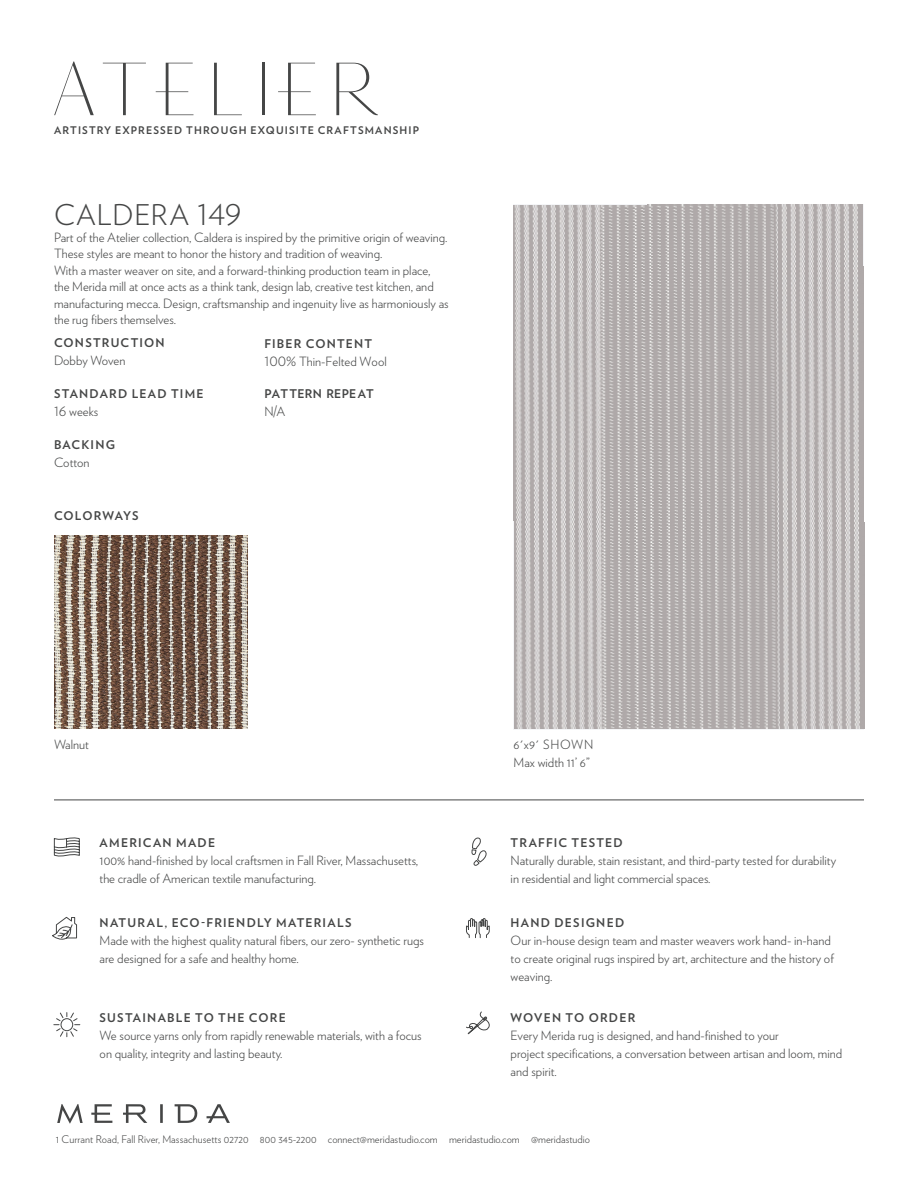
<style>
.page{position:relative;width:918px;height:1188px;background:#fff}
.page>*{position:absolute;margin:0;border:0;box-sizing:border-box;transform-origin:0 0}
.t1{font:300 28.5px "Verlag";letter-spacing:.03em;color:#454646}
.t2{font:300 12.75px/16.5px "Verlag";color:#454646}
.t3{font:700 12px "Verlag";letter-spacing:.1em;color:#454646}
.t4{font:700 12px "Verlag";letter-spacing:.025em;color:#454646}
.t5{font:700 12px "Verlag";letter-spacing:.075em;color:#454646}
.t6{font:300 10.5px "Verlag";color:#454646}
.t7{font:700 10.5px "Verlag";letter-spacing:.11em;color:#454646}
</style>
<div class="page">
<hr style="left:54px;top:800px;width:810px;height:1px;background:#454646">
<svg style="left:123px;top:1104px;width:24px;height:19px"></svg>
<svg style="left:57px;top:1104px;width:26px;height:20px"></svg>
<svg style="left:175px;top:1104px;width:22px;height:19px"></svg>
<svg style="left:91px;top:1104px;width:21px;height:19px"></svg>
<svg style="left:207px;top:1104px;width:23px;height:19px"></svg>
<hr style="left:160px;top:1104px;width:3px;height:19px;background:#454646">
<svg style="left:54px;top:837px;width:26px;height:20px"></svg>
<svg style="left:52px;top:917px;width:25px;height:23px"></svg>
<svg style="left:53px;top:1012px;width:27px;height:25px"></svg>
<svg style="left:471px;top:838px;width:16px;height:28px"></svg>
<svg style="left:466px;top:918px;width:24px;height:20px"></svg>
<svg style="left:466px;top:1012px;width:24px;height:22px"></svg>
<svg style="left:54px;top:62px;width:40px;height:53px"></svg>
<svg style="left:103px;top:63px;width:43px;height:52px"></svg>
<svg style="left:156px;top:63px;width:38px;height:52px"></svg>
<svg style="left:214px;top:63px;width:28px;height:52px"></svg>
<hr style="left:262px;top:63px;width:3px;height:52px;background:#454646">
<svg style="left:278px;top:63px;width:38px;height:52px"></svg>
<svg style="left:336px;top:63px;width:42px;height:52px"></svg>
<img style="left:54px;top:536px;width:193px;height:193px">
<img style="left:513px;top:204px;width:351px;height:525px">
<p class="t7" style="left:54px;top:122px;width:367px">ARTISTRY EXPRESSED THROUGH EXQUISITE CRAFTSMANSHIP</p>
<p class="t1" style="left:54px;top:194px;width:189px">CALDERA 149</p>
<p class="t2" style="left:54px;top:228px;width:395px">Part of the Atelier collection, Caldera is inspired by the primitive origin of weaving.<br>These styles are meant to honor the history and tradition of weaving.</p>
<p class="t2" style="left:54px;top:261px;width:396px">With a master weaver on site, and a forward-thinking production team in place, the Merida mill at once acts as a think tank, design lab, creative test kitchen, and manufacturing mecca. Design, craftsmanship and ingenuity live as harmoniously as the rug fibers themselves.</p>
<p class="t3" style="left:54px;top:334px;width:112px">CONSTRUCTION</p>
<p class="t2" style="left:54px;top:352px;width:73px">Dobby Woven</p>
<p class="t3" style="left:54px;top:385px;width:151px">STANDARD LEAD TIME</p>
<p class="t2" style="left:54px;top:403px;width:46px">16 weeks</p>
<p class="t3" style="left:54px;top:436px;width:62px">BACKING</p>
<p class="t2" style="left:54px;top:454px;width:37px">Cotton</p>
<p class="t5" style="left:54px;top:506px;width:86px">COLORWAYS</p>
<p class="t3" style="left:264px;top:334px;width:109px">FIBER CONTENT</p>
<p class="t2" style="left:264px;top:352px;width:124px">100% Thin-Felted Wool</p>
<p class="t4" style="left:264px;top:385px;width:111px">PATTERN REPEAT</p>
<p class="t2" style="left:264px;top:403px;width:22px">N/A</p>
<p class="t2" style="left:54px;top:735px;width:37px">Walnut</p>
<p class="t2" style="left:514px;top:734px;width:81px;line-height:18px">6'x9' SHOWN<br>Max width 11’ 6”</p>
<p class="t3" style="left:100px;top:834px;width:117px">AMERICAN MADE</p>
<p class="t2" style="left:100px;top:851px;width:320px;line-height:18px">100% hand-finished by local craftsmen in Fall River, Massachusetts, the cradle of American textile manufacturing.</p>
<p class="t3" style="left:100px;top:913px;width:253px">NATURAL, ECO-FRIENDLY MATERIALS</p>
<p class="t2" style="left:100px;top:931px;width:326px">Made with the highest quality natural fibers, our zero- synthetic rugs</p>
<p class="t2" style="left:100px;top:949px;width:201px">are designed for a safe and healthy home.</p>
<p class="t3" style="left:100px;top:1008px;width:188px">SUSTAINABLE TO THE CORE</p>
<p class="t2" style="left:100px;top:1026px;width:324px">We source yarns only from rapidly renewable materials, with a focus</p>
<p class="t2" style="left:100px;top:1044px;width:184px">on quality, integrity and lasting beauty.</p>
<p class="t3" style="left:511px;top:834px;width:114px">TRAFFIC TESTED</p>
<p class="t2" style="left:511px;top:852px;width:327px">Naturally durable, stain resistant, and third-party tested for durability</p>
<p class="t2" style="left:511px;top:870px;width:201px">in residential and light commercial spaces.</p>
<p class="t3" style="left:511px;top:913px;width:115px">HAND DESIGNED</p>
<p class="t2" style="left:511px;top:931px;width:322px">Our in-house design team and master weavers work hand- in-hand</p>
<p class="t2" style="left:511px;top:949px;width:325px">to create original rugs inspired by art, architecture and the history of</p>
<p class="t2" style="left:511px;top:967px;width:43px">weaving.</p>
<p class="t3" style="left:511px;top:1008px;width:126px">WOVEN TO ORDER</p>
<p class="t2" style="left:511px;top:1026px;width:270px">Every Merida rug is designed, and hand-finished to your</p>
<p class="t2" style="left:511px;top:1044px;width:333px">project specifications, a conversation between artisan and loom, mind</p>
<p class="t2" style="left:511px;top:1062px;width:48px">and spirit.</p>
<p class="t6" style="left:56px;top:1132px;width:536px">1 Currant Road, Fall River, Massachusetts 02720 800 345-2200 connect@meridastudio.com meridastudio.com @meridastudio</p>
</div>
